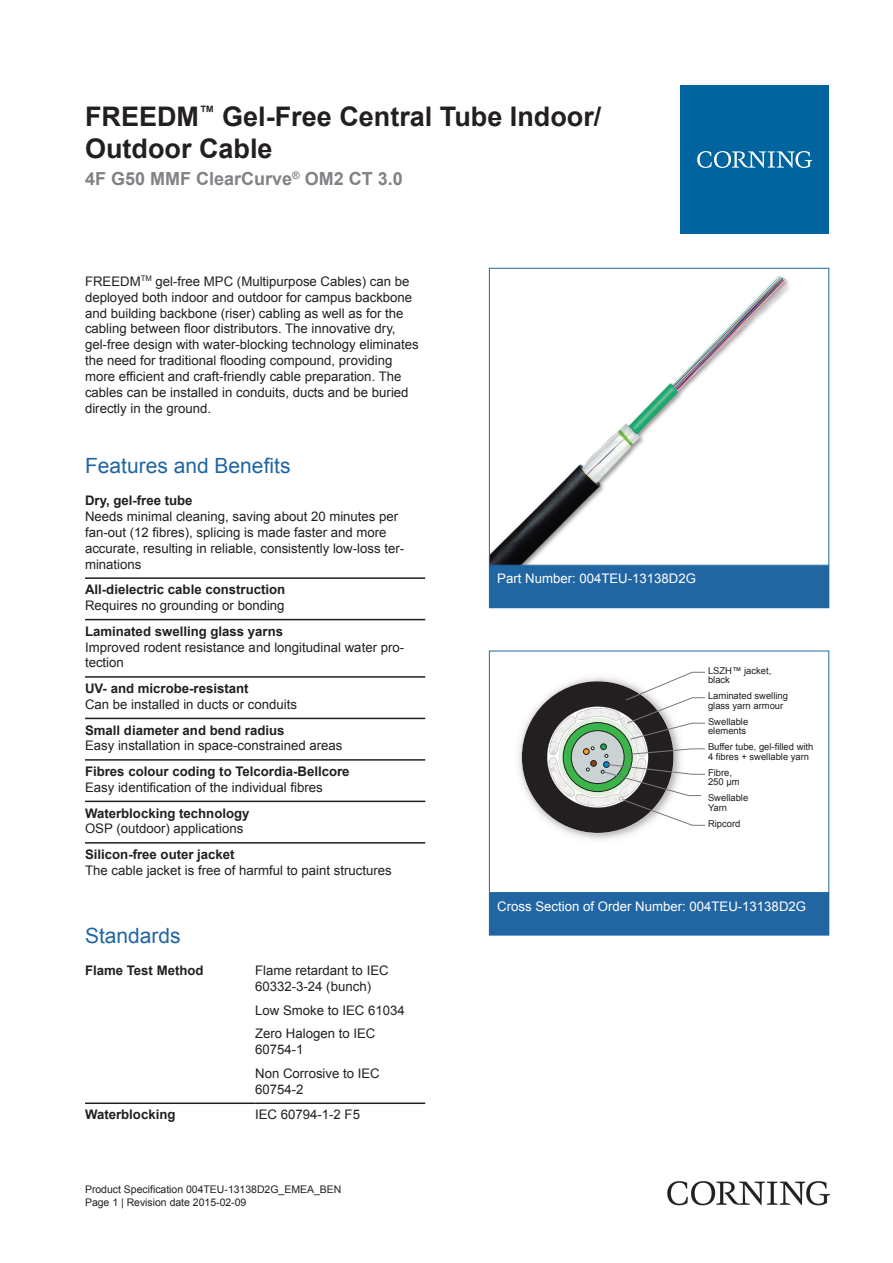
<style>
.page{position:relative;width:893px;height:1263px;background:#fff}
.page>*{position:absolute;margin:0;border:0;box-sizing:border-box;transform-origin:0 0}
.t1{font:700 27px/32.4px "Arial";color:#231f20}
.t2{font:21px "Arial";color:#2166a2}
.t3{font:700 18px "Arial";color:#808285}
.t4{font:13.2px/15.9px "Arial";color:#231f20}
.t5{font:700 13.2px "Arial";color:#231f20}
.t6{font:13.2px "Arial";color:#fff}
.t7{font:10.5px/12.6px "Arial";color:#231f20}
.t8{font:9.45px/9.4px "Arial";color:#231f20}
</style>
<div class="page">
<img style="left:491px;top:275px;width:298px;height:289px">
<div style="left:489px;top:268px;width:340px;height:298px;border:1px solid #2166a2"></div>
<div style="left:489px;top:566px;width:340px;height:42px;background:#2166a2"></div>
<img style="left:519px;top:736px;width:112px;height:104px">
<svg style="left:522px;top:672px;width:183px;height:161px"></svg>
<div style="left:489px;top:651px;width:340px;height:242px;border:1px solid #2166a2"></div>
<div style="left:489px;top:893px;width:340px;height:42px;background:#2166a2"></div>
<hr style="left:85px;top:577px;width:340px;height:2px;background:#231f20">
<hr style="left:85px;top:619px;width:340px;height:1px;background:#231f20">
<hr style="left:85px;top:676px;width:340px;height:2px;background:#231f20">
<hr style="left:85px;top:718px;width:340px;height:1px;background:#231f20">
<hr style="left:85px;top:759px;width:340px;height:2px;background:#231f20">
<hr style="left:85px;top:801px;width:340px;height:1px;background:#231f20">
<hr style="left:85px;top:842px;width:340px;height:1px;background:#231f20">
<hr style="left:85px;top:1102px;width:170px;height:2px;background:#231f20">
<hr style="left:255px;top:1102px;width:170px;height:2px;background:#231f20">
<div style="left:680px;top:85px;width:149px;height:149px;background:#00649e"></div>
<svg style="left:697px;top:151px;width:115px;height:17px"></svg>
<img style="left:668px;top:1181px;width:161px;height:24px">
<h1 class="t1" style="left:85px;top:101px;width:518px">FREEDM<sup>™</sup> Gel-Free Central Tube Indoor/<br>Outdoor Cable</h1>
<h3 class="t3" style="left:85px;top:166px;width:319px">4F G50 MMF ClearCurve<sup>®</sup> OM2 CT 3.0</h3>
<p class="t4" style="left:85px;top:273px;width:335px">FREEDM<sup>TM</sup> gel-free MPC (Multipurpose Cables) can be deployed both indoor and outdoor for campus backbone and building backbone (riser) cabling as well as for the cabling between floor distributors. The innovative dry, gel-free design with water-blocking technology eliminates the need for traditional flooding compound, providing more efficient and craft-friendly cable preparation. The cables can be installed in conduits, ducts and be buried directly in the ground.</p>
<h2 class="t2" style="left:85px;top:452px;width:207px">Features and Benefits</h2>
<p class="t5" style="left:85px;top:492px;width:109px">Dry, gel-free tube</p>
<p class="t4" style="left:85px;top:509px;width:321px">Needs minimal cleaning, saving about 20 minutes per fan-out (12 fibres), splicing is made faster and more accurate, resulting in reliable, consistently low-loss ter&shy;minations</p>
<p class="t5" style="left:85px;top:581px;width:202px">All-dielectric cable construction</p>
<p class="t4" style="left:85px;top:598px;width:201px">Requires no grounding or bonding</p>
<p class="t5" style="left:85px;top:622px;width:200px">Laminated swelling glass yarns</p>
<p class="t4" style="left:85px;top:639px;width:321px">Improved rodent resistance and longitudinal water pro&shy;tection</p>
<p class="t5" style="left:85px;top:680px;width:165px">UV- and microbe-resistant</p>
<p class="t4" style="left:85px;top:696px;width:214px">Can be installed in ducts or conduits</p>
<p class="t5" style="left:85px;top:721px;width:201px">Small diameter and bend radius</p>
<p class="t4" style="left:85px;top:738px;width:259px">Easy installation in space-constrained areas</p>
<p class="t5" style="left:85px;top:763px;width:266px">Fibres colour coding to Telcordia-Bellcore</p>
<p class="t4" style="left:85px;top:779px;width:239px">Easy identification of the individual fibres</p>
<p class="t5" style="left:85px;top:804px;width:166px">Waterblocking technology</p>
<p class="t4" style="left:85px;top:821px;width:160px">OSP (outdoor) applications</p>
<p class="t5" style="left:85px;top:846px;width:151px">Silicon-free outer jacket</p>
<p class="t4" style="left:85px;top:862px;width:308px">The cable jacket is free of harmful to paint structures</p>
<h2 class="t2" style="left:85px;top:921px;width:97px">Standards</h2>
<p class="t5" style="left:85px;top:962px;width:120px">Flame Test Method</p>
<p class="t4" style="left:255px;top:962px;width:135px">Flame retardant to IEC<br>60332-3-24 (bunch)</p>
<p class="t4" style="left:255px;top:998px;width:151px;line-height:23.7px">Low Smoke to IEC 61034<br>Zero Halogen to IEC</p>
<p class="t4" style="left:255px;top:1038px;width:126px;line-height:23.7px">60754-1<br>Non Corrosive to IEC</p>
<p class="t4" style="left:255px;top:1081px;width:50px">60754-2</p>
<p class="t5" style="left:85px;top:1106px;width:92px">Waterblocking</p>
<p class="t4" style="left:255px;top:1107px;width:106px">IEC 60794-1-2 F5</p>
<p class="t7" style="left:85px;top:1183px;width:258px">Product Specification 004TEU-13138D2G_EMEA_BEN<br>Page 1 | Revision date 2015-02-09</p>
<p class="t6" style="left:497px;top:570px;width:200px">Part Number: 004TEU-13138D2G</p>
<p class="t8" style="left:708px;top:666px;width:65px">LSZH™ jacket, black</p>
<p class="t8" style="left:708px;top:691px;width:82px">Laminated swelling glass yarn armour</p>
<p class="t8" style="left:708px;top:717px;width:42px">Swellable elements</p>
<p class="t8" style="left:708px;top:742px;width:107px">Buffer tube, gel-filled with<br>4 fibres + swellable yarn</p>
<p class="t8" style="left:708px;top:768px;width:33px">Fibre,<br>250 µm</p>
<p class="t8" style="left:708px;top:793px;width:42px">Swellable<br>Yarn</p>
<p class="t8" style="left:708px;top:819px;width:34px">Ripcord</p>
<p class="t6" style="left:497px;top:897px;width:310px">Cross Section of Order Number: 004TEU-13138D2G</p>
</div>
